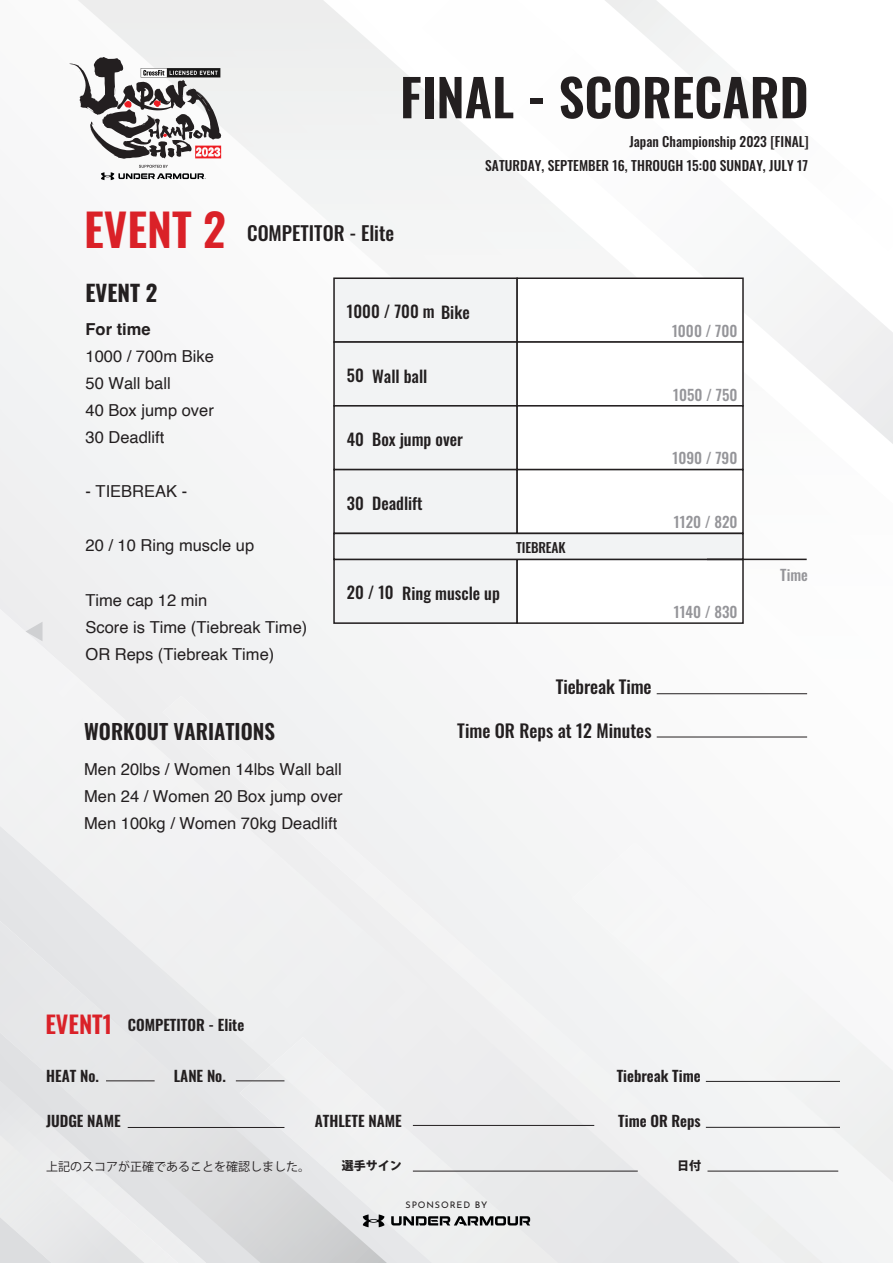
<style>
.page{position:relative;width:893px;height:1263px;background:#f5f5f6}
.page>*{position:absolute;margin:0;border:0;box-sizing:border-box;transform-origin:0 0}
.t1{font:600 51px "Oswald";color:#231f20}
.t2{font:600 45px "Oswald";color:#da2128}
.t3{font:700 22.5px "Oswald";color:#231f20}
.t4{font:600 21px "Oswald";color:#231f20}
.t5{font:500 19.5px "Oswald";color:#231f20}
.t6{font:500 18px "Oswald";color:#231f20}
.t7{font:16.5px/27px "Helvetica";color:#231f20}
.t8{font:500 16.5px "Oswald";color:#231f20}
.t9{font:700 16.5px "Helvetica";color:#231f20}
.t10{font:600 15px "Oswald";color:#231f20}
.t11{font:500 15px "Oswald";color:#959599}
.t12{font:500 13.5px "Oswald";letter-spacing:.005em;color:#231f20}
.t13{font:12px "Koz Go Pr 6 N";color:#231f20}
.t14{font:800 12px "Koz Go Pr 6 N";color:#231f20}
.t15{font:100 9px "Josefin Sans";letter-spacing:.1em;color:#231f20}
.s1{font-size:24px;color:#da2128}
</style>
<div class="page">
<svg style="left:0;top:609px;width:740px;height:312px"></svg>
<div style="left:0;top:921px;width:162px;height:160px;background:#e6e7e8"></div>
<svg style="left:162px;top:696px;width:661px;height:567px"></svg>
<svg style="left:0;top:1081px;width:206px;height:182px"></svg>
<svg style="left:69px;top:57px;width:152px;height:102px"></svg>
<svg style="left:101px;top:165px;width:105px;height:15px"></svg>
<svg style="left:26px;top:622px;width:17px;height:19px"></svg>
<hr style="left:657px;top:737px;width:150px;height:1px;background:#231f20">
<div style="left:333px;top:277px;width:185px;height:66px;background:#f2f3f4;border:2px solid #231f20"></div>
<div style="left:516px;top:277px;width:228px;height:66px;background:#fff;border:2px solid #231f20"></div>
<div style="left:333px;top:341px;width:185px;height:66px;background:#f2f3f4;border:2px solid #231f20"></div>
<div style="left:516px;top:341px;width:228px;height:66px;background:#fff;border:2px solid #231f20"></div>
<div style="left:333px;top:405px;width:185px;height:65px;background:#f2f3f4;border:2px solid #231f20"></div>
<div style="left:516px;top:405px;width:228px;height:65px;background:#fff;border:2px solid #231f20"></div>
<div style="left:333px;top:469px;width:185px;height:65px;background:#f2f3f4;border:2px solid #231f20"></div>
<div style="left:516px;top:469px;width:228px;height:65px;background:#fff;border:2px solid #231f20"></div>
<div style="left:333px;top:559px;width:185px;height:65px;background:#f2f3f4;border:2px solid #231f20"></div>
<div style="left:516px;top:559px;width:228px;height:65px;background:#fff;border:2px solid #231f20"></div>
<div style="left:333px;top:533px;width:411px;height:27px;background:#f2f3f4;border:2px solid #231f20"></div>
<hr style="left:707px;top:559px;width:100px;height:1px;background:#231f20">
<hr style="left:657px;top:693px;width:150px;height:1px;background:#231f20">
<hr style="left:236px;top:1080px;width:48px;height:1px;background:#231f20">
<hr style="left:106px;top:1080px;width:49px;height:1px;background:#231f20">
<hr style="left:706px;top:1081px;width:134px;height:1px;background:#231f20">
<hr style="left:706px;top:1127px;width:134px;height:1px;background:#231f20">
<hr style="left:128px;top:1127px;width:156px;height:1px;background:#231f20">
<hr style="left:413px;top:1125px;width:181px;height:1px;background:#231f20">
<hr style="left:707px;top:1171px;width:131px;height:1px;background:#231f20">
<hr style="left:413px;top:1171px;width:225px;height:1px;background:#231f20">
<svg style="left:391px;top:1216px;width:139px;height:9px"></svg>
<svg style="left:363px;top:1214px;width:21px;height:13px"></svg>
<h1 class="t1" style="left:400px;top:71px;width:410px">FINAL - SCORECARD</h1>
<p class="t12" style="left:629px;top:135px;width:181px">Japan Championship 2023 [FINAL]</p>
<h2 class="t2" style="left:84px;top:206px;width:143px">EVENT 2</h2>
<h3 class="t3" style="left:86px;top:281px;width:73px">EVENT 2</h3>
<p class="t9" style="left:86px;top:323px;width:67px">For time</p>
<p class="t7" style="left:86px;top:344px;width:130px">1000 / 700m Bike<br>50 Wall ball<br>40 Box jump over<br>30 Deadlift</p>
<p class="t7" style="left:86px;top:479px;width:103px">- TIEBREAK -</p>
<p class="t5" style="left:247px;top:223px;width:149px">COMPETITOR - Elite</p>
<p class="t12" style="left:485px;top:159px;width:324px">SATURDAY, SEPTEMBER 16, THROUGH 15:00 SUNDAY, JULY 17</p>
<p class="t8" style="left:347px;top:303px;width:124px">1000 / 700 m Bike</p>
<p class="t8" style="left:347px;top:367px;width:82px">50 Wall ball</p>
<p class="t8" style="left:347px;top:431px;width:117px">40 Box jump over</p>
<p class="t8" style="left:347px;top:495px;width:77px">30 Deadlift</p>
<p class="t11" style="left:672px;top:323px;width:67px">1000 / 700</p>
<p class="t11" style="left:673px;top:387px;width:66px">1050 / 750</p>
<p class="t11" style="left:672px;top:450px;width:66px">1090 / 790</p>
<p class="t11" style="left:674px;top:514px;width:65px">1120 / 820</p>
<p class="t7" style="left:86px;top:533px;width:170px">20 / 10 Ring muscle up</p>
<p class="t7" style="left:86px;top:587px;width:223px">Time cap 12 min<br>Score is Time (Tiebreak Time)<br>OR Reps (Tiebreak Time)</p>
<p class="t8" style="left:347px;top:584px;width:154px">20 / 10 Ring muscle up</p>
<p class="t12" style="left:516px;top:540px;width:51px">TIEBREAK</p>
<p class="t6" style="left:556px;top:677px;width:97px">Tiebreak Time</p>
<p class="t4" style="left:84px;top:720px;width:192px">WORKOUT VARIATIONS</p>
<p class="t7" style="left:84px;top:757px;width:260px;text-align:justify">Men 20lbs / Women 14lbs Wall ball Men 24 / Women 20 Box jump over Men 100kg / Women 70kg Deadlift</p>
<p class="t6" style="left:457px;top:721px;width:196px">Time OR Reps at 12 Minutes</p>
<p class="t11" style="left:674px;top:604px;width:65px">1140 / 830</p>
<p class="t11" style="left:780px;top:567px;width:29px">Time</p>
<p class="t10" style="left:45px;top:1017px;width:200px"><span class="s1">EVENT1</span> COMPETITOR - Elite</p>
<p class="t10" style="left:46px;top:1068px;width:54px">HEAT No.</p>
<p class="t10" style="left:174px;top:1068px;width:54px">LANE No.</p>
<p class="t10" style="left:617px;top:1068px;width:86px">Tiebreak Time</p>
<p class="t10" style="left:46px;top:1112px;width:76px">JUDGE NAME</p>
<p class="t10" style="left:315px;top:1112px;width:88px">ATHLETE NAME</p>
<p class="t10" style="left:618px;top:1112px;width:84px">Time OR Reps</p>
<p class="t14" style="left:342px;top:1159px;width:62px">選手サイン</p>
<p class="t14" style="left:677px;top:1159px;width:25px">日付</p>
<p class="t15" style="left:406px;top:1201px;width:83px">SPONSORED BY</p>
<p class="t13" style="left:46px;top:1159px;width:266px">上記のスコアが正確であることを確認しました。</p>
</div>
